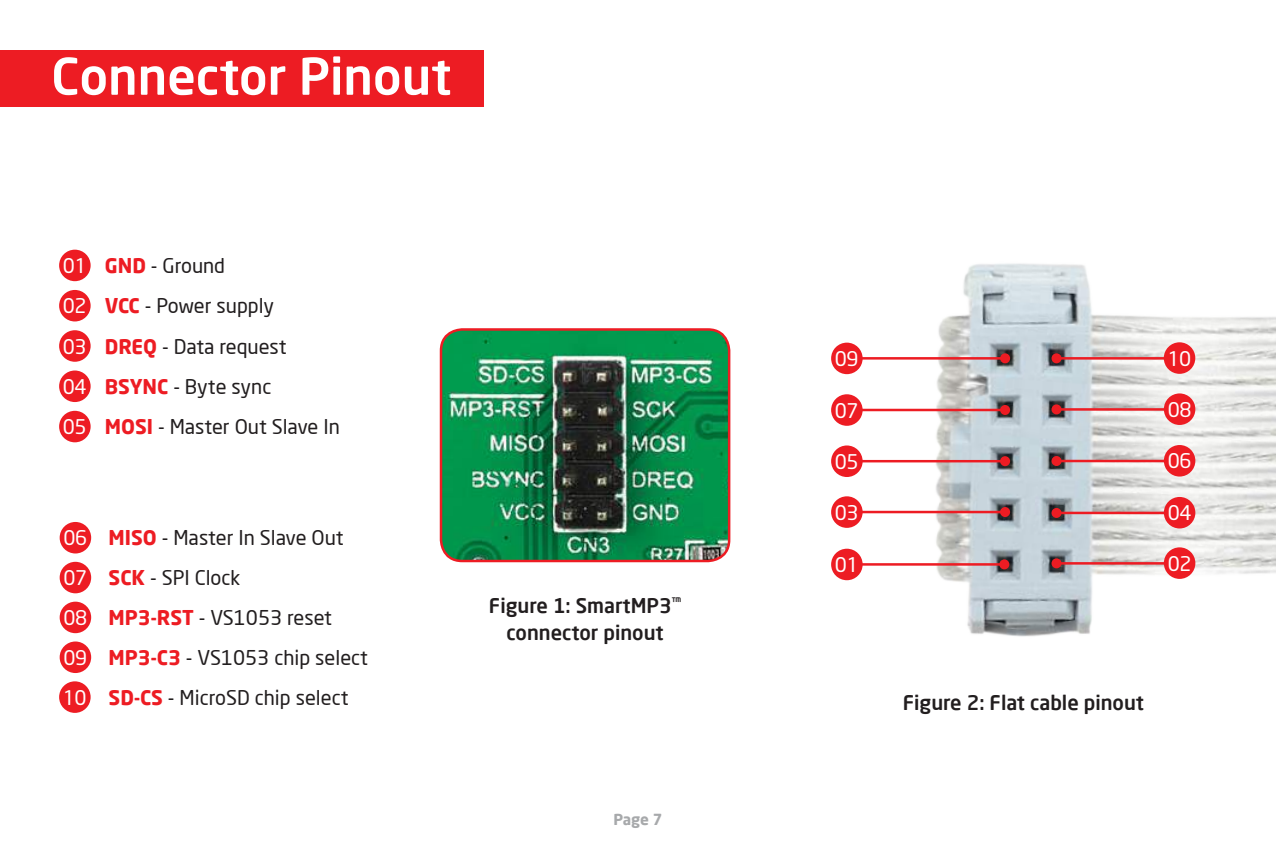
<style>
.page{position:relative;width:1276px;height:851px;background:#fff}
.page>*{position:absolute;margin:0;border:0;box-sizing:border-box;transform-origin:0 0}
.t1{font:500 50px "Neo Sans Pro";color:#fff}
.t2{font:20px/40.2px "Neo Sans Pro";color:#221e1f}
.t3{font:500 20px/27.5px "Neo Sans Pro";color:#221e1f;text-align:center}
.t4{font:20px "Neo Sans";letter-spacing:-.02em;color:#fff}
.t5{font:700 15px "Neo Sans Pro";color:#a7a9ab}
.s1{font-family:"Neo Sans";color:#fff}
.s2{font-weight:700;color:#ed1c23}
</style>
<div class="page">
<img style="left:831px;top:263px;width:445px;height:374px">
<div style="left:831px;top:394px;width:31px;height:32px;background:#ed1c23;border-radius:50%"></div>
<div style="left:1163px;top:393px;width:32px;height:32px;background:#ed1c23;border-radius:50%"></div>
<hr style="left:858px;top:408px;width:147px;height:3px;background:#ed1c23">
<div style="left:1000px;top:405px;width:10px;height:10px;background:#ed1c23;border-radius:50%"></div>
<hr style="left:1056px;top:408px;width:111px;height:2px;background:#ed1c23">
<div style="left:1051px;top:404px;width:10px;height:10px;background:#ed1c23;border-radius:50%"></div>
<div style="left:831px;top:445px;width:31px;height:32px;background:#ed1c23;border-radius:50%"></div>
<div style="left:1163px;top:445px;width:32px;height:31px;background:#ed1c23;border-radius:50%"></div>
<hr style="left:858px;top:460px;width:147px;height:2px;background:#ed1c23">
<div style="left:1000px;top:456px;width:10px;height:10px;background:#ed1c23;border-radius:50%"></div>
<hr style="left:1056px;top:459px;width:111px;height:3px;background:#ed1c23">
<div style="left:1051px;top:456px;width:10px;height:10px;background:#ed1c23;border-radius:50%"></div>
<div style="left:831px;top:496px;width:31px;height:31px;background:#ed1c23;border-radius:50%"></div>
<div style="left:1163px;top:497px;width:32px;height:31px;background:#ed1c23;border-radius:50%"></div>
<hr style="left:858px;top:510px;width:147px;height:3px;background:#ed1c23">
<div style="left:1000px;top:507px;width:10px;height:10px;background:#ed1c23;border-radius:50%"></div>
<hr style="left:1056px;top:511px;width:111px;height:3px;background:#ed1c23">
<div style="left:1051px;top:508px;width:10px;height:10px;background:#ed1c23;border-radius:50%"></div>
<div style="left:831px;top:548px;width:31px;height:32px;background:#ed1c23;border-radius:50%"></div>
<div style="left:1163px;top:547px;width:32px;height:31px;background:#ed1c23;border-radius:50%"></div>
<hr style="left:858px;top:563px;width:146px;height:2px;background:#ed1c23">
<div style="left:999px;top:559px;width:10px;height:10px;background:#ed1c23;border-radius:50%"></div>
<hr style="left:1056px;top:562px;width:111px;height:2px;background:#ed1c23">
<div style="left:1051px;top:558px;width:10px;height:10px;background:#ed1c23;border-radius:50%"></div>
<div style="left:0;top:50px;width:484px;height:56px;background:#ed1c23"></div>
<div style="left:59px;top:249px;width:32px;height:32px;background:#ed1c23;border-radius:50%"></div>
<div style="left:59px;top:290px;width:32px;height:31px;background:#ed1c23;border-radius:50%"></div>
<div style="left:59px;top:330px;width:32px;height:32px;background:#ed1c23;border-radius:50%"></div>
<div style="left:59px;top:370px;width:32px;height:32px;background:#ed1c23;border-radius:50%"></div>
<div style="left:59px;top:411px;width:32px;height:31px;background:#ed1c23;border-radius:50%"></div>
<div style="left:60px;top:522px;width:31px;height:31px;background:#ed1c23;border-radius:50%"></div>
<div style="left:60px;top:561px;width:31px;height:32px;background:#ed1c23;border-radius:50%"></div>
<div style="left:60px;top:601px;width:31px;height:32px;background:#ed1c23;border-radius:50%"></div>
<div style="left:60px;top:641px;width:31px;height:32px;background:#ed1c23;border-radius:50%"></div>
<div style="left:59px;top:681px;width:32px;height:31px;background:#ed1c23;border-radius:50%"></div>
<div style="left:831px;top:342px;width:31px;height:32px;background:#ed1c23;border-radius:50%"></div>
<div style="left:1163px;top:342px;width:32px;height:32px;background:#ed1c23;border-radius:50%"></div>
<hr style="left:858px;top:357px;width:147px;height:2px;background:#ed1c23">
<div style="left:1000px;top:353px;width:10px;height:10px;background:#ed1c23;border-radius:50%"></div>
<hr style="left:1056px;top:357px;width:111px;height:2px;background:#ed1c23">
<div style="left:1051px;top:353px;width:10px;height:10px;background:#ed1c23;border-radius:50%"></div>
<img style="left:441px;top:329px;width:288px;height:232px">
<div style="left:440px;top:328px;width:290px;height:234px;border:3px solid #ed1c23;border-radius:21px"></div>
<h1 class="t1" style="left:51px;top:56px;width:401px">Connector Pinout</h1>
<p class="t2" style="left:63px;top:247px;width:278px"><span class="s1">01</span> <span class="s2">GND</span> - Ground<br><span class="s1">02</span> <span class="s2">VCC</span> - Power supply<br><span class="s1">03</span> <span class="s2">DREQ</span> - Data request<br><span class="s1">04</span> <span class="s2">BSYNC</span> - Byte sync<br><span class="s1">05</span> <span class="s2">MOSI</span> - Master Out Slave In</p>
<p class="t2" style="left:63px;top:520px;width:306px"><span class="s1">06</span> <span class="s2">MISO</span> - Master In Slave Out<br><span class="s1">07</span> <span class="s2">SCK</span> - SPI Clock<br><span class="s1">08</span> <span class="s2">MP3-RST</span> - VS1053 reset<br><span class="s1">09</span> <span class="s2">MP3-C3</span> - VS1053 chip select<br><span class="s1">10</span> <span class="s2">SD-CS</span> - MicroSD chip select</p>
<p class="t3" style="left:489px;top:593px;width:194px">Figure 1: SmartMP3<sup>™ </sup>connector pinout</p>
<p class="t5" style="left:613px;top:813px;width:51px">Page 7</p>
<p class="t4" style="left:835px;top:347px;width:25px">09</p>
<p class="t4" style="left:1167px;top:347px;width:25px">10</p>
<p class="t4" style="left:835px;top:399px;width:25px">07</p>
<p class="t4" style="left:1167px;top:398px;width:25px">08</p>
<p class="t4" style="left:835px;top:450px;width:25px">05</p>
<p class="t4" style="left:1167px;top:449px;width:25px">06</p>
<p class="t4" style="left:835px;top:501px;width:25px">03</p>
<p class="t4" style="left:1167px;top:501px;width:25px">04</p>
<p class="t4" style="left:835px;top:553px;width:25px">01</p>
<p class="t4" style="left:1167px;top:552px;width:25px">02</p>
<p class="t3" style="left:902px;top:690px;width:243px">Figure 2: Flat cable pinout</p>
</div>
